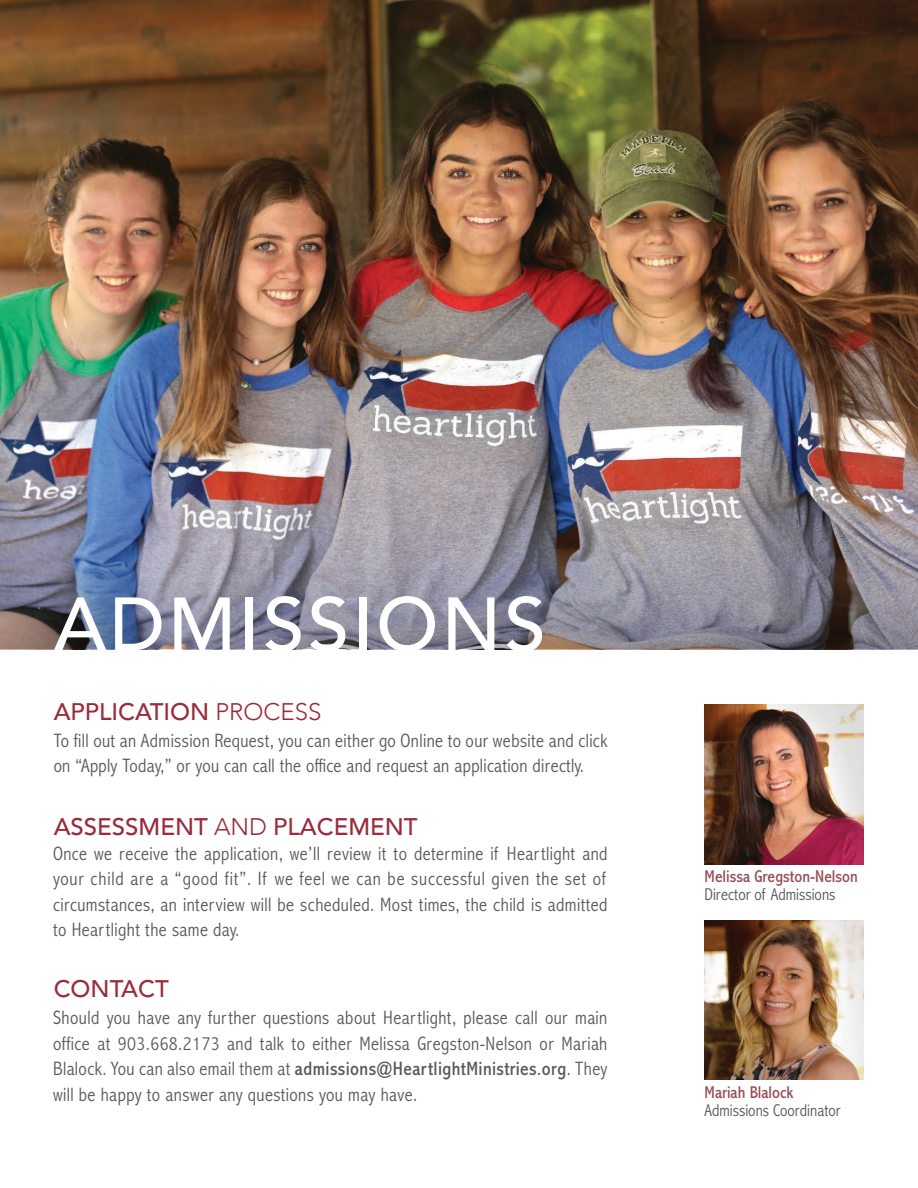
<style>
.page{position:relative;width:918px;height:1188px;background:#fff}
.page>*{position:absolute;margin:0;border:0;box-sizing:border-box;transform-origin:0 0}
.t1{font:500 75px "Avenir";letter-spacing:.04em;color:#fff}
.t2{font:500 24px "Avenir";color:#9a2b3b}
.t3{font:300 condensed 19.5px/25.5px "Abadi MT Pro";letter-spacing:.02em;color:#58595b;text-align:justify}
.t4{font:300 condensed 17.25px "Abadi MT Pro";color:#58595b}
.t5{font:condensed 17.25px "Abadi MT Pro";color:#965058}
.s1{font-weight:300}
.s2{font-weight:400}
</style>
<div class="page">
<img style="left:0;top:0;width:918px;height:501px">
<svg style="left:0;top:501px;width:918px;height:148px;background:#898897"></svg>
<img style="left:705px;top:705px;width:159px;height:159px">
<img style="left:705px;top:920px;width:159px;height:160px">
<p class="t1" style="left:54px;top:560px;width:494px">ADMISSIONS</p>
<p class="t2" style="left:54px;top:691px;width:269px">APPLICATION <span class="s1">PROCESS</span></p>
<p class="t3" style="left:54px;top:728px;width:555px">To fill out an Admission Request, you can either go Online to our website and click on “Apply Today,” or you can call the office and request an application directly.</p>
<p class="t2" style="left:54px;top:806px;width:366px">ASSESSMENT <span class="s1">AND</span> PLACEMENT</p>
<p class="t3" style="left:53px;top:841px;width:556px">Once we receive the application, we’ll review it to determine if Heartlight and your child are a “good fit”. If we feel we can be successful given the set of circumstances, an interview will be scheduled. Most times, the child is admitted to Heartlight the same day.</p>
<p class="t2" style="left:54px;top:968px;width:117px">CONTACT</p>
<p class="t3" style="left:53px;top:1006px;width:556px">Should you have any further questions about Heartlight, please call our main office at 903.668.2173 and talk to either Melissa Gregston-Nelson or Mariah Blalock. You can also email them at <span class="s2">admissions@HeartlightMinistries.org</span>. They will be happy to answer any questions you may have.</p>
<p class="t5" style="left:705px;top:867px;width:155px">Melissa Gregston-Nelson</p>
<p class="t4" style="left:705px;top:885px;width:132px">Director of Admissions</p>
<p class="t5" style="left:705px;top:1083px;width:90px">Mariah Blalock</p>
<p class="t4" style="left:705px;top:1101px;width:138px">Admissions Coordinator</p>
</div>
